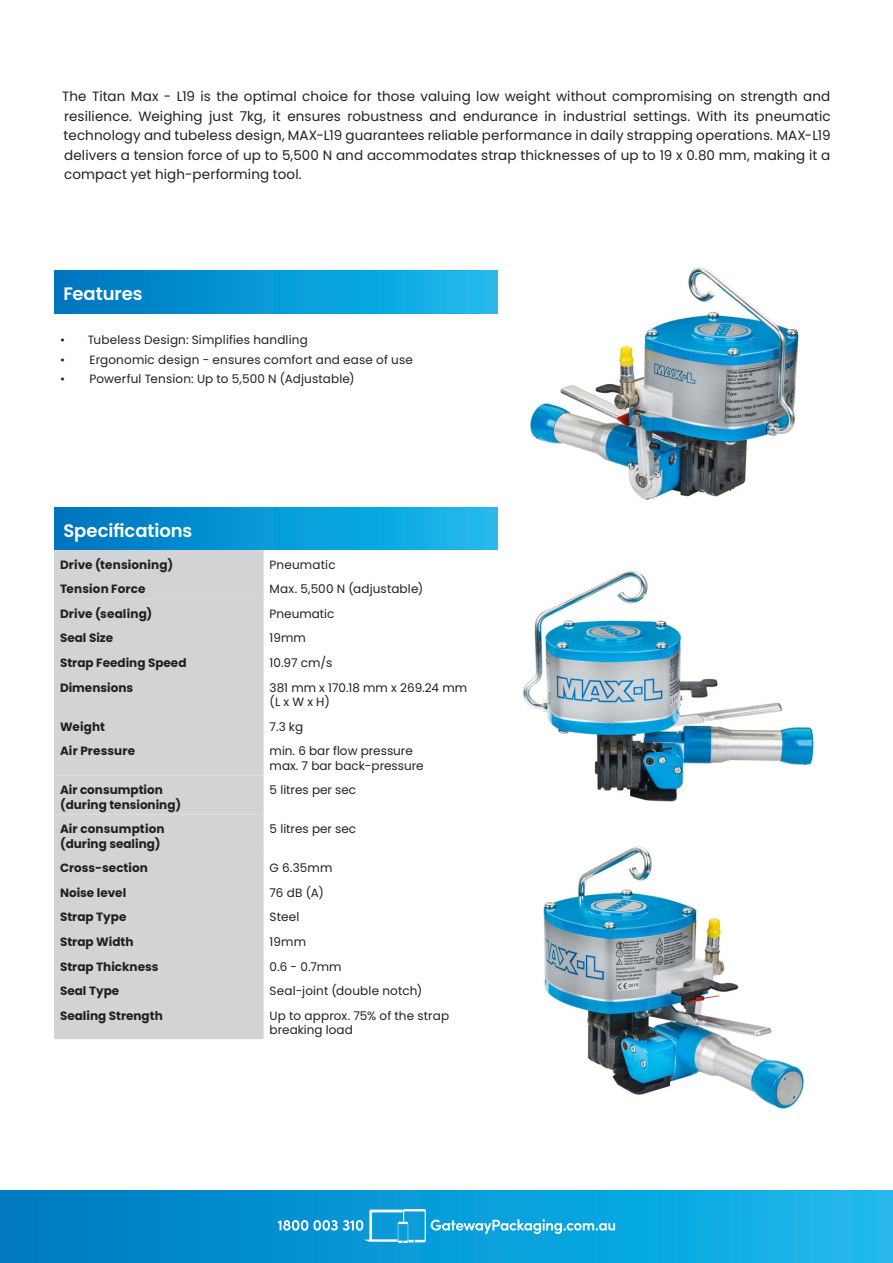
<style>
.page{position:relative;width:893px;height:1263px;background:#fff}
.page>*{position:absolute;margin:0;border:0;box-sizing:border-box;transform-origin:0 0}
.t1{font:600 18px "Poppins";letter-spacing:-.005em;color:#fff}
.t2{font:13.5px/19.5px "Poppins";letter-spacing:.01em;color:#231f20;text-align:justify}
.t3{font:12px/14.4px "Poppins";letter-spacing:.01em;color:#231f20}
.t4{font:700 12px "Poppins";color:#231f20}
</style>
<div class="page">
<svg style="left:0;top:1191px;width:893px;height:72px;background:#0a9ad8"></svg>
<svg style="left:278px;top:1209px;width:337px;height:34px;background:#2aaadf"></svg>
<img style="left:530px;top:267px;width:269px;height:233px">
<svg style="left:54px;top:271px;width:443px;height:42px;background:#0999d7"></svg>
<div style="left:54px;top:550px;width:210px;height:49px;background:#d1d3d4"></div>
<div style="left:54px;top:599px;width:210px;height:215px;background:#d1d3d4"></div>
<div style="left:54px;top:712px;width:210px;height:63px;background:#d1d3d4"></div>
<div style="left:54px;top:814px;width:210px;height:225px;background:#d1d3d4"></div>
<svg style="left:54px;top:507px;width:443px;height:43px;background:#0999d7"></svg>
<img style="left:523px;top:570px;width:291px;height:232px">
<img style="left:543px;top:846px;width:261px;height:263px">
<p class="t2" style="left:62px;top:87px;width:770px">The Titan Max - L19 is the optimal choice for those valuing low weight without compromising on strength and resilience. Weighing just 7kg, it ensures robustness and endurance in industrial settings. With its pneumatic technology and tubeless design, MAX-L19 guarantees reliable performance in daily strapping operations. MAX-L19 delivers a tension force of up to 5,500 N and accommodates strap thicknesses of up to 19 x 0.80 mm, making it a compact yet high-performing tool.</p>
<p class="t1" style="left:64px;top:283px;width:81px">Features</p>
<p class="t3" style="left:60px;top:333px;width:249px">• Tubeless Design: Simplifies handling</p>
<p class="t3" style="left:60px;top:352px;width:354px">• Ergonomic design - ensures comfort and ease of use</p>
<p class="t3" style="left:60px;top:372px;width:296px">• Powerful Tension: Up to 5,500 N (Adjustable)</p>
<p class="t1" style="left:63px;top:520px;width:131px">Specifications</p>
<p class="t4" style="left:60px;top:557px;width:115px">Drive (tensioning)</p>
<p class="t3" style="left:270px;top:557px;width:67px">Pneumatic</p>
<p class="t4" style="left:60px;top:582px;width:87px">Tension Force</p>
<p class="t3" style="left:270px;top:582px;width:155px">Max. 5,500 N (adjustable)</p>
<p class="t4" style="left:60px;top:606px;width:94px">Drive (sealing)</p>
<p class="t3" style="left:270px;top:606px;width:66px">Pneumatic</p>
<p class="t4" style="left:60px;top:631px;width:55px">Seal Size</p>
<p class="t3" style="left:270px;top:631px;width:38px">19mm</p>
<p class="t4" style="left:60px;top:656px;width:128px">Strap Feeding Speed</p>
<p class="t3" style="left:270px;top:656px;width:64px">10.97 cm/s</p>
<p class="t4" style="left:60px;top:680px;width:75px">Dimensions</p>
<p class="t3" style="left:270px;top:680px;width:199px">381 mm x 170.18 mm x 269.24 mm</p>
<p class="t3" style="left:270px;top:695px;width:62px">(L x W x H)</p>
<p class="t4" style="left:60px;top:719px;width:47px">Weight</p>
<p class="t3" style="left:270px;top:719px;width:35px">7.3 kg</p>
<p class="t4" style="left:60px;top:744px;width:77px">Air Pressure</p>
<p class="t3" style="left:270px;top:744px;width:145px">min. 6 bar flow pressure</p>
<p class="t3" style="left:270px;top:758px;width:156px">max. 7 bar back-pressure</p>
<p class="t4" style="left:60px;top:783px;width:104px">Air consumption</p>
<p class="t4" style="left:60px;top:797px;width:123px">(during tensioning)</p>
<p class="t3" style="left:270px;top:783px;width:88px">5 litres per sec</p>
<p class="t4" style="left:60px;top:822px;width:106px">Air consumption</p>
<p class="t4" style="left:60px;top:836px;width:102px">(during sealing)</p>
<p class="t3" style="left:270px;top:822px;width:88px">5 litres per sec</p>
<p class="t4" style="left:60px;top:861px;width:89px">Cross-section</p>
<p class="t3" style="left:270px;top:861px;width:64px">G 6.35mm</p>
<p class="t4" style="left:60px;top:885px;width:68px">Noise level</p>
<p class="t3" style="left:270px;top:885px;width:56px">76 dB (A)</p>
<p class="t4" style="left:60px;top:910px;width:68px">Strap Type</p>
<p class="t3" style="left:270px;top:910px;width:31px">Steel</p>
<p class="t4" style="left:60px;top:935px;width:75px">Strap Width</p>
<p class="t3" style="left:270px;top:935px;width:38px">19mm</p>
<p class="t4" style="left:60px;top:959px;width:100px">Strap Thickness</p>
<p class="t3" style="left:270px;top:959px;width:74px">0.6 - 0.7mm</p>
<p class="t4" style="left:60px;top:984px;width:61px">Seal Type</p>
<p class="t3" style="left:270px;top:984px;width:154px">Seal-joint (double notch)</p>
<p class="t4" style="left:60px;top:1008px;width:104px">Sealing Strength</p>
<p class="t3" style="left:270px;top:1008px;width:181px">Up to approx. 75% of the strap breaking load</p>
</div>
